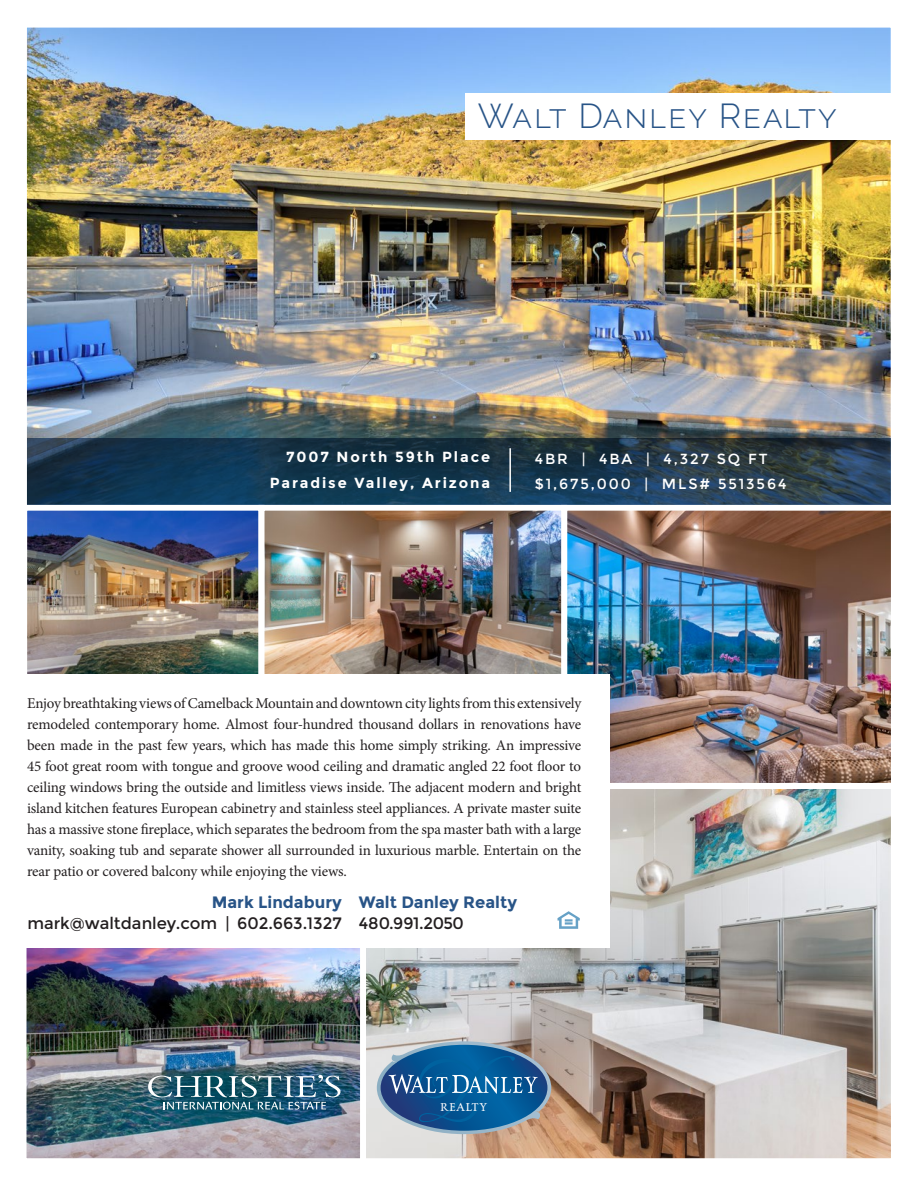
<style>
.page{position:relative;width:918px;height:1188px;background:#fff}
.page>*{position:absolute;margin:0;border:0;box-sizing:border-box;transform-origin:0 0}
.t1{font:300 34.5px "Raleway";letter-spacing:.05em;color:#285487}
.Paragraph_Style_1{font:16.5px/21px "Montserrat";color:#231f20;text-align:right}
.Paragraph_Style_1-2{font:700 16.5px "Montserrat";color:#285487}
.Paragraph_Style_1-3{font:16.5px "Montserrat";letter-spacing:-.02em;color:#231f20}
.t2{font:15px/21px "Minion Pro";letter-spacing:-.01em;color:#231f20;text-align:justify}
.Paragraph_Style_1-4{font:700 14.7px "Montserrat";letter-spacing:.13em;color:#fff}
.Paragraph_Style_1-5{font:14.7px "Montserrat";letter-spacing:.13em;color:#fff}
.Paragraph_Style_1-6{font:13.95px "Charpentier Renaissance Pro";letter-spacing:.09em;color:#fff}
.s1{font-weight:700;color:#285487}
</style>
<div class="page">
<img style="left:28px;top:29px;width:862px;height:410px">
<div style="left:21px;top:22px;width:876px;height:490px;border:6px solid #fff"></div>
<img style="left:568px;top:512px;width:322px;height:270px">
<div style="left:561px;top:505px;width:336px;height:284px;border:6px solid #fff"></div>
<img style="left:28px;top:512px;width:230px;height:162px">
<div style="left:21px;top:505px;width:244px;height:184px;border:6px solid #fff"></div>
<img style="left:366px;top:790px;width:524px;height:367px">
<div style="left:357px;top:783px;width:540px;height:381px;border:6px solid #fff"></div>
<img style="left:28px;top:947px;width:331px;height:210px">
<div style="left:21px;top:783px;width:345px;height:381px;border:6px solid #fff"></div>
<img style="left:266px;top:512px;width:294px;height:162px">
<div style="left:259px;top:505px;width:308px;height:184px;border:6px solid #fff"></div>
<svg style="left:377px;top:1041px;width:174px;height:93px;background:#4779a2"></svg>
<svg style="left:27px;top:439px;width:864px;height:66px;background:#1a384e"></svg>
<div style="left:17px;top:674px;width:592px;height:273px;background:#fff"></div>
<img style="left:148px;top:1075px;width:192px;height:35px">
<div style="left:465px;top:94px;width:428px;height:46px;background:#fff"></div>
<hr style="left:509px;top:448px;width:2px;height:44px;background:#fff">
<svg style="left:558px;top:911px;width:22px;height:18px"></svg>
<p class="t1" style="left:478px;top:96px;width:361px">Walt Danley Realty</p>
<p class="Paragraph_Style_1-4" style="left:286px;top:448px;width:206px">7007 North 59th Place</p>
<p class="Paragraph_Style_1-4" style="left:270px;top:474px;width:222px">Paradise Valley, Arizona</p>
<p class="Paragraph_Style_1-5" style="left:535px;top:450px;width:234px">4BR | 4BA | 4,327 SQ FT</p>
<p class="Paragraph_Style_1-5" style="left:535px;top:475px;width:253px">$1,675,000 | MLS# 5513564</p>
<p class="t2" style="left:27px;top:693px;width:556px">Enjoy breathtaking views of Camelback Mountain and downtown city lights from this extensively remodeled contemporary home. Almost four-hundred thousand dollars in renovations have been made in the past few years, which has made this home simply striking. An impressive 45 foot great room with tongue and groove wood ceiling and dramatic angled 22 foot floor to ceiling windows bring the outside and limitless views inside. The adjacent modern and bright island kitchen features European cabinetry and stainless steel appliances. A private master suite has a massive stone fireplace, which separates the bedroom from the spa master bath with a large vanity, soaking tub and separate shower all surrounded in luxurious marble. Entertain on the rear patio or covered balcony while enjoying the views.</p>
<p class="Paragraph_Style_1" style="left:27px;top:892px;width:316px"><span class="s1">Mark Lindabury </span>mark@waltdanley.com | 602.663.1327</p>
<p class="Paragraph_Style_1-2" style="left:359px;top:893px;width:160px">Walt Danley Realty</p>
<p class="Paragraph_Style_1-3" style="left:359px;top:914px;width:107px">480.991.2050</p>
<p class="Paragraph_Style_1-6" style="left:441px;top:1101px;width:47px">REALTY</p>
</div>
